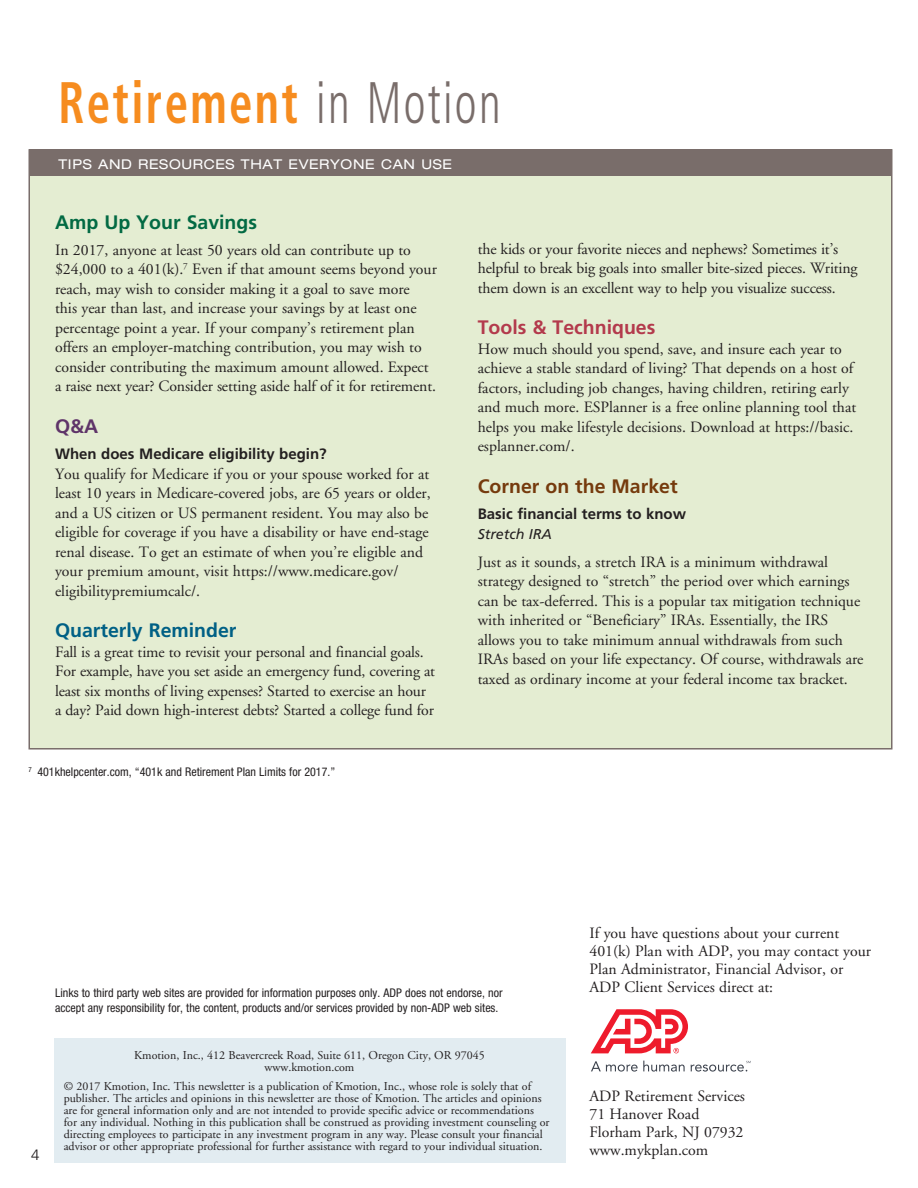
<style>
.page{position:relative;width:918px;height:1188px;background:#fff}
.page>*{position:absolute;margin:0;border:0;box-sizing:border-box;transform-origin:0 0}
.t1{font:700 condensed 58.5px "Frutiger LT Std";letter-spacing:.05em;color:#f68c1f;scale:.8 1}
.REtMOt_hdr{font:700 19.5px "Frutiger";color:#006085}
.REtMOt_hdr-2{font:700 19.5px "Frutiger";color:#753a0d}
.REtMOt_hdr-3{font:700 19.5px "Frutiger";color:#026a43}
.REtMOt_hdr-4{font:700 19.5px "Frutiger";color:#b33a4c}
.REtMOt_hdr-5{font:700 19.5px "Frutiger";color:#5f3469}
.body_copy{font:15.75px/19.5px "Adobe Garamond";color:#231f20}
.REtMOt_hdr-6{font:15.75px/19.5px "Adobe Garamond";color:#231f20}
.RetMot_subhd{font:700 15px "Frutiger";color:#231f20}
.story_title_frutiger{font:300 15px "Frutiger";color:#231f20}
.body_copy-2{font:italic 14.25px "Frutiger";color:#231f20}
.t2{font:expanded 13.5px "Helvetica Neue";letter-spacing:.05em;color:#fff}
.body_copy-3{font:12px/12px "Adobe Garamond";color:#231f20;text-align:center}
.footnotes{font:condensed 12px/15px "Helvetica Neue";color:#231f20}
.s1{font-weight:300;color:#796d6a}
</style>
<div class="page">
<div style="left:28px;top:149px;width:864px;height:601px;background:#e4edd2;border:2px solid #796d6a"></div>
<div style="left:29px;top:149px;width:862px;height:27px;background:#796d6a"></div>
<div style="left:54px;top:1038px;width:511px;height:124px;background:#e2ecf1"></div>
<svg style="left:591px;top:1009px;width:97px;height:44px"></svg>
<svg style="left:591px;top:1061px;width:94px;height:11px"></svg>
<svg style="left:691px;top:1061px;width:60px;height:11px"></svg>
<p class="t1" style="left:58px;top:68px;width:554px">Retirement <span class="s1">in Motion</span></p>
<p class="t2" style="left:58px;top:156px;width:395px">TIPS AND RESOURCES THAT EVERYONE CAN USE</p>
<p class="REtMOt_hdr-3" style="left:55px;top:210px;width:204px">Amp Up Your Savings</p>
<p class="body_copy" style="left:55px;top:240px;width:383px">In 2017, anyone at least 50 years old can contribute up to $24,000 to a 401(k).<sup>7</sup> Even if that amount seems beyond your reach, may wish to consider making it a goal to save more<br>this year than last, and increase your savings by at least one percentage point a year. If your company’s retirement plan offers an employer-matching contribution, you may wish to consider contributing the maximum amount allowed. Expect a raise next year? Consider setting aside half of it for retirement.</p>
<p class="REtMOt_hdr-5" style="left:55px;top:415px;width:45px">Q&amp;A</p>
<p class="RetMot_subhd" style="left:55px;top:445px;width:273px">When does Medicare eligibility begin?</p>
<p class="REtMOt_hdr-6" style="left:55px;top:464px;width:377px">You qualify for Medicare if you or your spouse worked for at least 10 years in Medicare-covered jobs, are 65 years or older, and a US citizen or US permanent resident. You may also be eligible for coverage if you have a disability or have end-stage renal disease. To get an estimate of when you’re eligible and your premium amount, visit https://www.medicare.gov/ eligibilitypremiumcalc/.</p>
<p class="REtMOt_hdr" style="left:55px;top:619px;width:183px">Quarterly Reminder</p>
<p class="body_copy" style="left:55px;top:642px;width:382px">Fall is a great time to revisit your personal and financial goals.<br>For example, have you set aside an emergency fund, covering at least six months of living expenses? Started to exercise an hour a day? Paid down high-interest debts? Started a college fund for</p>
<p class="footnotes" style="left:28px;top:764px;width:308px"><sup>7</sup> 401khelpcenter.com, “401k and Retirement Plan Limits for 2017.”</p>
<p class="body_copy" style="left:478px;top:239px;width:381px">the kids or your favorite nieces and nephews? Sometimes it’s helpful to break big goals into smaller bite-sized pieces. Writing them down is an excellent way to help you visualize success.</p>
<p class="REtMOt_hdr-4" style="left:478px;top:316px;width:179px">Tools &amp; Techniques</p>
<p class="body_copy" style="left:478px;top:339px;width:380px">How much should you spend, save, and insure each year to achieve a stable standard of living? That depends on a host of factors, including job changes, having children, retiring early and much more. ESPlanner is a free online planning tool that helps you make lifestyle decisions. Download at https://basic. esplanner.com/.</p>
<p class="REtMOt_hdr-2" style="left:478px;top:475px;width:201px">Corner on the Market</p>
<p class="RetMot_subhd" style="left:478px;top:505px;width:210px">Basic financial terms to know</p>
<p class="body_copy-2" style="left:478px;top:525px;width:76px">Stretch IRA</p>
<p class="body_copy" style="left:478px;top:552px;width:387px">Just as it sounds, a stretch IRA is a minimum withdrawal strategy designed to “stretch” the period over which earnings can be tax-deferred. This is a popular tax mitigation technique with inherited or “Beneficiary” IRAs. Essentially, the IRS allows you to take minimum annual withdrawals from such IRAs based on your life expectancy. Of course, withdrawals are taxed as ordinary income at your federal income tax bracket.</p>
<p class="story_title_frutiger" style="left:31px;top:1147px;width:10px">4</p>
<p class="footnotes" style="left:55px;top:985px;width:449px">Links to third party web sites are provided for information purposes only. ADP does not endorse, nor accept any responsibility for, the content, products and/or services provided by non-ADP web sites.</p>
<p class="body_copy-3" style="left:134px;top:1050px;width:352px">Kmotion, Inc., 412 Beavercreek Road, Suite 611, Oregon City, OR 97045 www.kmotion.com</p>
<p class="body_copy-3" style="left:64px;top:1080px;width:487px;text-align:left">© 2017 Kmotion, Inc. This newsletter is a publication of Kmotion, Inc., whose role is solely that of publisher. The articles and opinions in this newsletter are those of Kmotion. The articles and opinions are for general information only and are not intended to provide specific advice or recommendations for any individual. Nothing in this publication shall be construed as providing investment counseling or directing employees to participate in any investment program in any way. Please consult your financial advisor or other appropriate professional for further assistance with regard to your individual situation.</p>
<p class="body_copy" style="left:590px;top:925px;width:283px;line-height:18px">If you have questions about your current 401(k) Plan with ADP, you may contact your Plan Administrator, Financial Advisor, or ADP Client Services direct at:</p>
<p class="body_copy" style="left:590px;top:1088px;width:157px;line-height:18px">ADP Retirement Services<br>71 Hanover Road<br>Florham Park, NJ 07932 www.mykplan.com</p>
</div>
